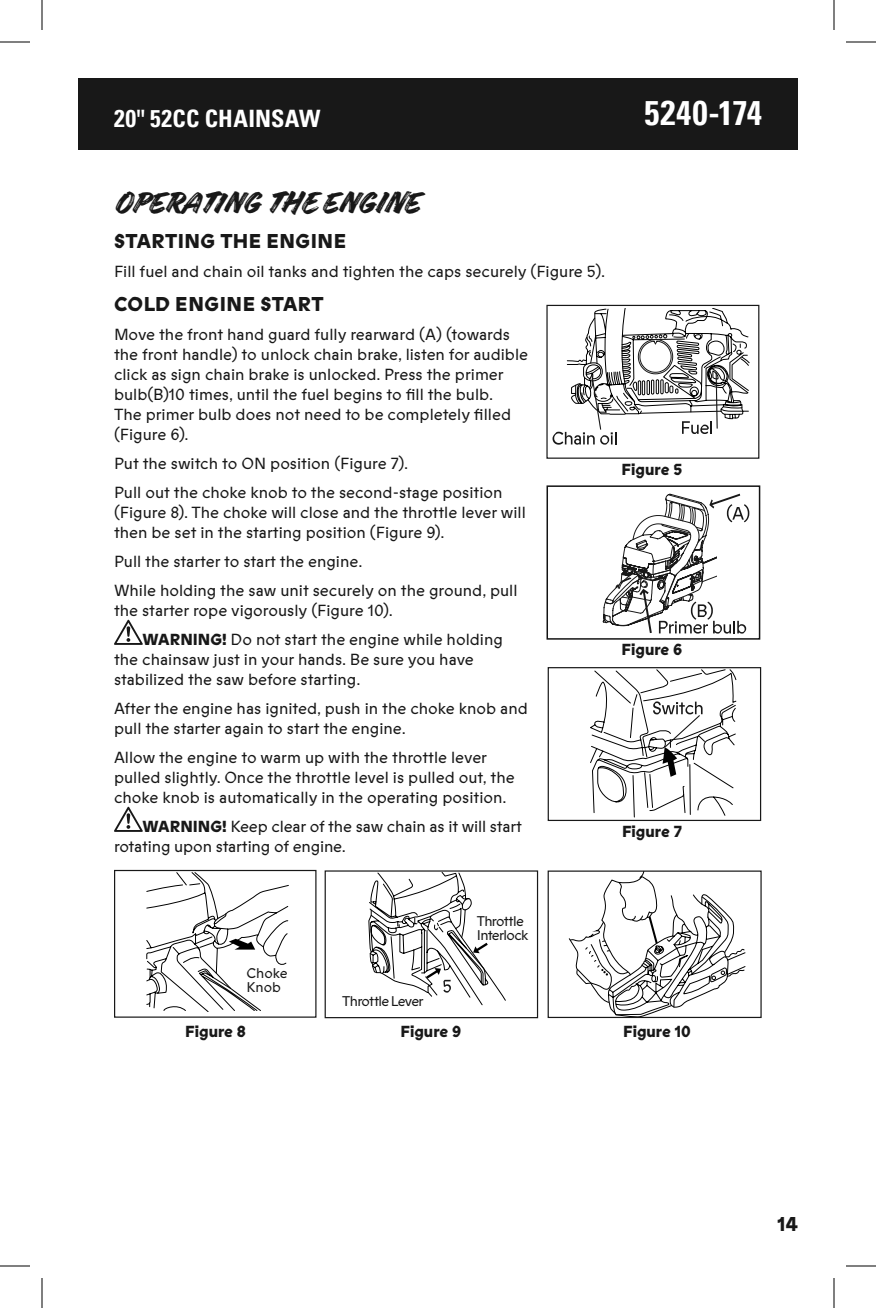
<style>
.page{position:relative;width:876px;height:1308px;background:#fff}
.page>*{position:absolute;margin:0;border:0;box-sizing:border-box;transform-origin:0 0}
.t1{font:36px "Handelson Two";letter-spacing:.015em;color:#181818}
.t2{font:700 condensed 34px "Univers LT Pro";letter-spacing:.01em;color:#fff}
.t3{font:700 condensed 24px "Univers LT Pro";letter-spacing:.01em;color:#fff}
.t4{font:800 20px "Prophet";letter-spacing:.025em;color:#181818}
.t5{font:16px/20px "Prophet";color:#181818}
.t6{font:800 16px "Prophet";color:#181818}
.t7{font:14px/14px "Prophet";letter-spacing:-.045em;color:#181818}
.t8{font:14px/14px "Prophet";color:#181818}
.s1{font-weight:800}
</style>
<div class="page">
<div style="left:78px;top:78px;width:720px;height:72px;background:#181818"></div>
<svg style="left:114px;top:620px;width:29px;height:25px"></svg>
<svg style="left:114px;top:807px;width:29px;height:25px"></svg>
<div style="left:548px;top:667px;width:213px;height:154px;border:1px solid #181818"></div>
<div style="left:546px;top:305px;width:213px;height:154px;border:1px solid #181818"></div>
<div style="left:547px;top:485px;width:213px;height:155px;border:2px solid #131313"></div>
<svg style="left:590px;top:670px;width:146px;height:147px"></svg>
<svg style="left:553px;top:308px;width:196px;height:137px"></svg>
<svg style="left:603px;top:494px;width:146px;height:140px"></svg>
<svg style="left:569px;top:873px;width:176px;height:143px"></svg>
<div style="left:548px;top:871px;width:214px;height:147px;border:1px solid #181818"></div>
<div style="left:325px;top:870px;width:213px;height:148px;border:1px solid #181818"></div>
<svg style="left:369px;top:872px;width:137px;height:133px"></svg>
<svg style="left:147px;top:872px;width:142px;height:140px"></svg>
<div style="left:114px;top:870px;width:203px;height:148px;border:1px solid #181818"></div>
<hr style="left:0;top:42px;width:30px;height:1px;background:#000">
<hr style="left:846px;top:42px;width:30px;height:1px;background:#000">
<hr style="left:0;top:1266px;width:30px;height:1px;background:#000">
<hr style="left:846px;top:1266px;width:30px;height:1px;background:#000">
<hr style="left:42px;top:0;width:1px;height:30px;background:#000">
<hr style="left:42px;top:1278px;width:1px;height:30px;background:#000">
<hr style="left:834px;top:0;width:1px;height:30px;background:#000">
<hr style="left:834px;top:1278px;width:1px;height:30px;background:#000">
<h3 class="t3" style="left:114px;top:104px;width:208px">20" 52CC CHAINSAW</h3>
<h2 class="t2" style="left:644px;top:92px;width:119px">5240-174</h2>
<h1 class="t1" style="left:114px;top:183px;width:307px">OPERATING THE ENGINE</h1>
<p class="t4" style="left:114px;top:227px;width:234px">STARTING THE ENGINE</p>
<p class="t5" style="left:114px;top:261px;width:493px">Fill fuel and chain oil tanks and tighten the caps securely (Figure 5).</p>
<p class="t4" style="left:114px;top:290px;width:211px">COLD ENGINE START</p>
<p class="t5" style="left:114px;top:324px;width:416px">Move the front hand guard fully rearward (A) (towards the front handle) to unlock chain brake, listen for audible click as sign chain brake is unlocked. Press the primer bulb(B)10 times, until the fuel begins to fill the bulb.<br>The primer bulb does not need to be completely filled (Figure 6).</p>
<p class="t5" style="left:114px;top:449px;width:390px;line-height:29px">Put the switch to ON position (Figure 7).<br>Pull out the choke knob to the second-stage position</p>
<p class="t5" style="left:114px;top:502px;width:413px">(Figure 8). The choke will close and the throttle lever will then be set in the starting position (Figure 9).</p>
<p class="t5" style="left:114px;top:547px;width:405px;line-height:29px">Pull the starter to start the engine.<br>While holding the saw unit securely on the ground, pull</p>
<p class="t5" style="left:143px;top:596px;width:362px;line-height:29px;text-indent:-29px">the starter rope vigorously (Figure 10).<br><span class="s1">WARNING!</span> Do not start the engine while holding</p>
<p class="t5" style="left:114px;top:649px;width:361px">the chainsaw just in your hands. Be sure you have stabilized the saw before starting.</p>
<p class="t5" style="left:114px;top:698px;width:415px">After the engine has ignited, push in the choke knob and pull the starter again to start the engine.</p>
<p class="t5" style="left:114px;top:747px;width:402px">Allow the engine to warm up with the throttle lever pulled slightly. Once the throttle level is pulled out, the choke knob is automatically in the operating position.</p>
<p class="t5" style="left:114px;top:816px;width:409px;text-indent:29px"><span class="s1">WARNING!</span> Keep clear of the saw chain as it will start rotating upon starting of engine.</p>
<p class="t6" style="left:622px;top:458px;width:62px">Figure 5</p>
<p class="t6" style="left:622px;top:638px;width:62px">Figure 6</p>
<p class="t6" style="left:622px;top:820px;width:61px">Figure 7</p>
<p class="t8" style="left:246px;top:966px;width:43px">Choke<br>Knob</p>
<p class="t7" style="left:342px;top:994px;width:83px">Throttle Lever</p>
<p class="t7" style="left:477px;top:914px;width:53px">Throttle<br>Interlock</p>
<p class="t6" style="left:185px;top:1020px;width:62px">Figure 8</p>
<p class="t6" style="left:400px;top:1020px;width:62px">Figure 9</p>
<p class="t6" style="left:623px;top:1020px;width:69px">Figure 10</p>
<p class="t4" style="left:777px;top:1209px;width:22px">14</p>
</div>
